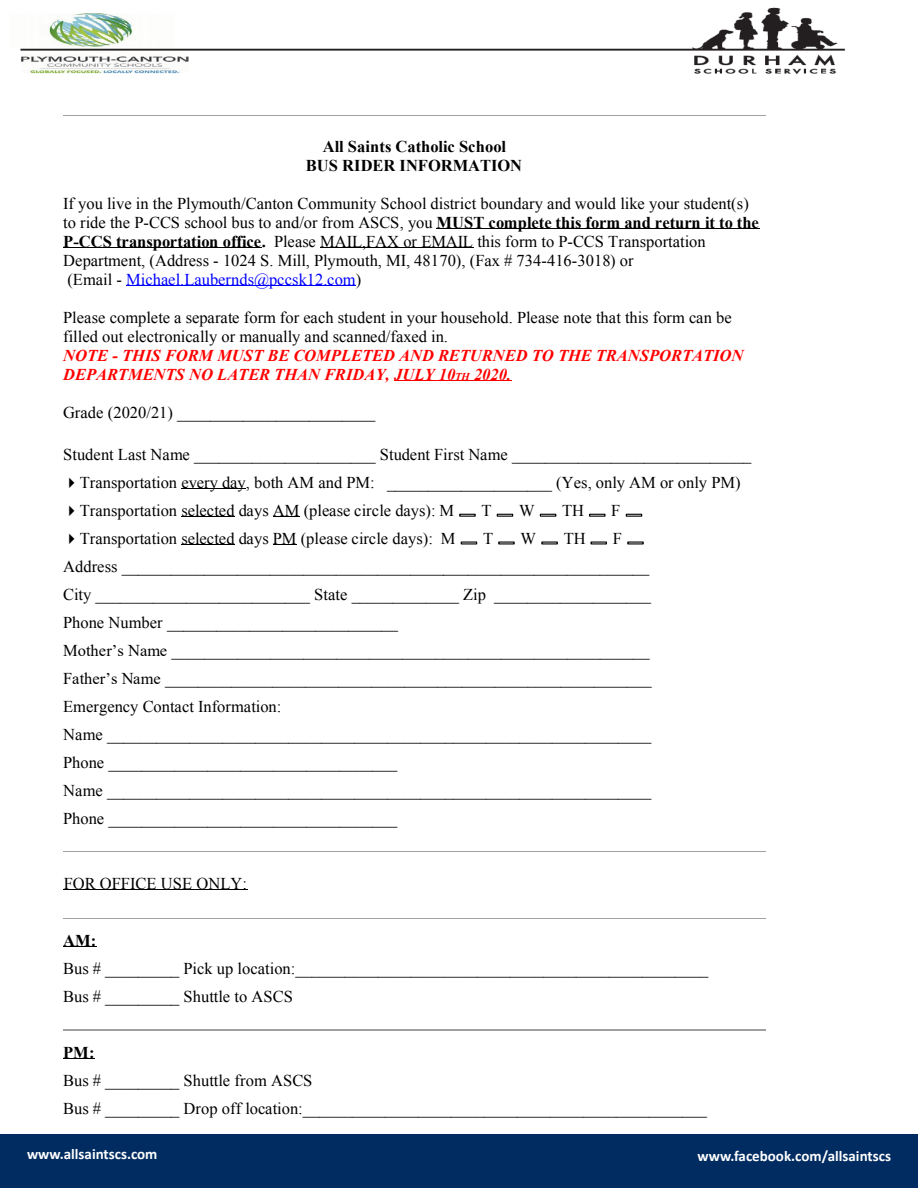
<style>
.page{position:relative;width:918px;height:1188px;background:#fff}
.page>*{position:absolute;margin:0;border:0;box-sizing:border-box;transform-origin:0 0}
.t1{font:16.5px/28px "Times New Roman";color:#000}
.t2{font:700 16.5px/19.2px "Times New Roman";color:#000;text-align:center}
.t3{font:700 15px "Calibri";color:#fff}
.s1{font-weight:700}
.s2{color:#00f}
.s3{font-weight:700;font-style:italic;color:#f00}
.s4{font-weight:700;font-style:italic;font-size:10.5px;color:#f00}
</style>
<div class="page">
<div style="left:0;top:1134px;width:918px;height:54px;background:#002c62"></div>
<hr style="left:64px;top:116px;width:701px;height:1px;background:#a0a0a0">
<hr style="left:64px;top:115px;width:701px;height:1px;background:#a0a0a0">
<hr style="left:436px;top:228px;width:324px;height:1px;background:#000">
<hr style="left:63px;top:247px;width:199px;height:1px;background:#000">
<hr style="left:320px;top:247px;width:153px;height:1px;background:#000">
<hr style="left:126px;top:285px;width:230px;height:1px;background:#00f">
<hr style="left:394px;top:380px;width:117px;height:1px;background:#f00">
<hr style="left:181px;top:488px;width:65px;height:1px;background:#000">
<div style="left:459px;top:514px;width:17px;height:3px;border:1px solid #000"></div>
<div style="left:497px;top:514px;width:16px;height:3px;border:1px solid #000"></div>
<div style="left:540px;top:514px;width:16px;height:3px;border:1px solid #000"></div>
<div style="left:589px;top:514px;width:17px;height:3px;border:1px solid #000"></div>
<div style="left:626px;top:514px;width:16px;height:3px;border:1px solid #000"></div>
<hr style="left:181px;top:516px;width:54px;height:1px;background:#000">
<svg style="left:273px;top:516px;width:27px;height:1px"></svg>
<hr style="left:181px;top:544px;width:54px;height:1px;background:#000">
<svg style="left:273px;top:544px;width:24px;height:1px"></svg>
<hr style="left:64px;top:852px;width:701px;height:1px;background:#a0a0a0">
<hr style="left:64px;top:851px;width:701px;height:1px;background:#a0a0a0">
<hr style="left:64px;top:889px;width:183px;height:1px;background:#000">
<hr style="left:64px;top:918px;width:701px;height:1px;background:#a0a0a0">
<hr style="left:63px;top:946px;width:33px;height:1px;background:#000">
<hr style="left:64px;top:1030px;width:701px;height:1px;background:#a0a0a0">
<hr style="left:63px;top:1058px;width:31px;height:1px;background:#000">
<img style="left:20px;top:7px;width:826px;height:67px">
<p class="t2" style="left:306px;top:137px;width:218px">All Saints Catholic School<br>BUS RIDER INFORMATION</p>
<p class="t1" style="left:63px;top:194px;width:697px;line-height:19px">If you live in the Plymouth/Canton Community School district boundary and would like your student(s) to ride the P-CCS school bus to and/or from ASCS, you <span class="s1">MUST complete this form and return it to the P-CCS transportation office.</span> Please MAIL,FAX or EMAIL this form to P-CCS Transportation Department, (Address - 1024 S. Mill, Plymouth, MI, 48170), (Fax # 734-416-3018) or<br>(Email - <span class="s2">Michael.Laubernds@pccsk12.com</span>)</p>
<p class="t1" style="left:63px;top:308px;width:682px;line-height:19px">Please complete a separate form for each student in your household. Please note that this form can be filled out electronically or manually and scanned/faxed in.<br><span class="s3">NOTE - THIS FORM MUST BE COMPLETED AND RETURNED TO THE TRANSPORTATION DEPARTMENTS NO LATER THAN FRIDAY, JULY 10</span><span class="s4">TH</span> <span class="s3">2020.</span></p>
<p class="t1" style="left:63px;top:398px;width:314px">Grade (2020/21) ________________________</p>
<p class="t1" style="left:63px;top:440px;width:690px">Student Last Name ______________________ Student First Name _____________________________</p>
<p class="t1" style="left:63px;top:468px;width:679px">✔Transportation every day, both AM and PM: ____________________ (Yes, only AM or only PM)</p>
<p class="t1" style="left:63px;top:496px;width:392px">✔Transportation selected days AM (please circle days): M</p>
<p class="t1" style="left:482px;top:496px;width:12px">T</p>
<p class="t1" style="left:519px;top:496px;width:17px">W</p>
<p class="t1" style="left:562px;top:496px;width:23px">TH</p>
<p class="t1" style="left:611px;top:496px;width:11px">F</p>
<p class="t1" style="left:63px;top:524px;width:394px">✔Transportation selected days PM (please circle days): M</p>
<p class="t1" style="left:483px;top:524px;width:12px">T</p>
<p class="t1" style="left:521px;top:524px;width:17px">W</p>
<p class="t1" style="left:564px;top:524px;width:23px">TH</p>
<p class="t1" style="left:63px;top:524px;width:590px;text-indent:550px">F Address ________________________________________________________________ City __________________________ State _____________ Zip ___________________ Phone Number ____________________________<br>Mother’s Name __________________________________________________________ Father’s Name ___________________________________________________________ Emergency Contact Information:<br>Name __________________________________________________________________ Phone ___________________________________<br>Name __________________________________________________________________ Phone ___________________________________</p>
<p class="t1" style="left:64px;top:870px;width:185px">FOR OFFICE USE ONLY:</p>
<p class="t1" style="left:63px;top:926px;width:647px"><span class="s1">AM:<br></span>Bus # _________ Pick up location:__________________________________________________<br>Bus # _________ Shuttle to ASCS</p>
<p class="t1" style="left:63px;top:1038px;width:645px"><span class="s1">PM:<br></span>Bus # _________ Shuttle from ASCS<br>Bus # _________ Drop off location:_________________________________________________</p>
<p class="t3" style="left:27px;top:1144px;width:132px">www.allsaintscs.com</p>
<p class="t3" style="left:698px;top:1146px;width:195px">www.facebook.com/allsaintscs</p>
</div>
